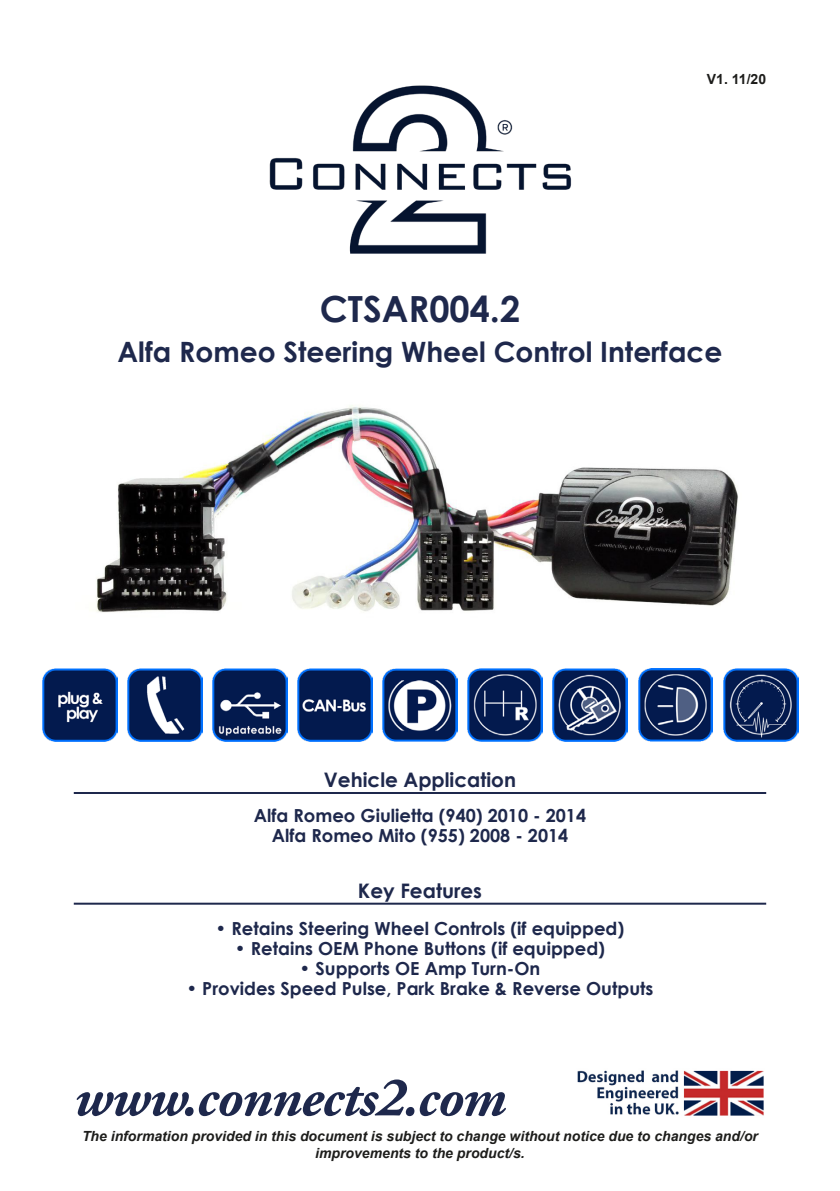
<style>
.page{position:relative;width:840px;height:1191px;background:#fff}
.page>*{position:absolute;margin:0;border:0;box-sizing:border-box;transform-origin:0 0}
.t1{font:italic 700 56px "Adobe Garamond Pro";letter-spacing:-.02em;color:#1e284c}
.t2{font:700 36px "Century Gothic";color:#1e284c}
.t3{font:700 28px "Century Gothic";color:#1e284c}
.t4{font:700 20px "Century Gothic";color:#1e284c}
.t5{font:700 18px "Century Gothic";color:#1e284c}
.t6{font:italic 700 14px/16.8px "Arial";color:#1d1d1b;text-align:center}
.t7{font:700 14px "Arial";color:#1d1d1b}
</style>
<div class="page">
<img style="left:269px;top:85px;width:303px;height:169px">
<img style="left:577px;top:1070px;width:187px;height:46px">
<img style="left:96px;top:405px;width:642px;height:208px">
<hr style="left:74px;top:792px;width:691px;height:2px;background:#1e284c">
<hr style="left:74px;top:902px;width:691px;height:2px;background:#1e284c">
<img style="left:42px;top:668px;width:75px;height:73px">
<img style="left:127px;top:668px;width:75px;height:73px">
<img style="left:212px;top:668px;width:75px;height:73px">
<img style="left:297px;top:668px;width:75px;height:73px">
<img style="left:382px;top:668px;width:75px;height:73px">
<img style="left:467px;top:668px;width:75px;height:73px">
<img style="left:552px;top:668px;width:75px;height:73px">
<img style="left:638px;top:668px;width:74px;height:73px">
<img style="left:723px;top:668px;width:74px;height:73px">
<p class="t7" style="left:706px;top:69px;width:61px">V1. 11/20</p>
<p class="t2" style="left:319px;top:281px;width:202px">CTSAR004.2</p>
<p class="t3" style="left:117px;top:330px;width:606px">Alfa Romeo Steering Wheel Control Interface</p>
<p class="t4" style="left:324px;top:764px;width:193px">Vehicle Application</p>
<p class="t5" style="left:254px;top:802px;width:333px">Alfa Romeo Giulietta (940) 2010 - 2014</p>
<p class="t5" style="left:271px;top:822px;width:298px">Alfa Romeo Mito (955) 2008 - 2014</p>
<p class="t4" style="left:358px;top:875px;width:125px">Key Features</p>
<p class="t5" style="left:215px;top:914px;width:410px">• Retains Steering Wheel Controls (if equipped)</p>
<p class="t5" style="left:235px;top:934px;width:371px">• Retains OEM Phone Buttons (if equipped)</p>
<p class="t5" style="left:299px;top:954px;width:242px">• Supports OE Amp Turn-On</p>
<p class="t5" style="left:186px;top:974px;width:468px">• Provides Speed Pulse, Park Brake &amp; Reverse Outputs</p>
<p class="t1" style="left:74px;top:1065px;width:433px">www.connects2.com</p>
<p class="t6" style="left:82px;top:1128px;width:677px">The information provided in this document is subject to change without notice due to changes and/or improvements to the product/s.</p>
</div>
